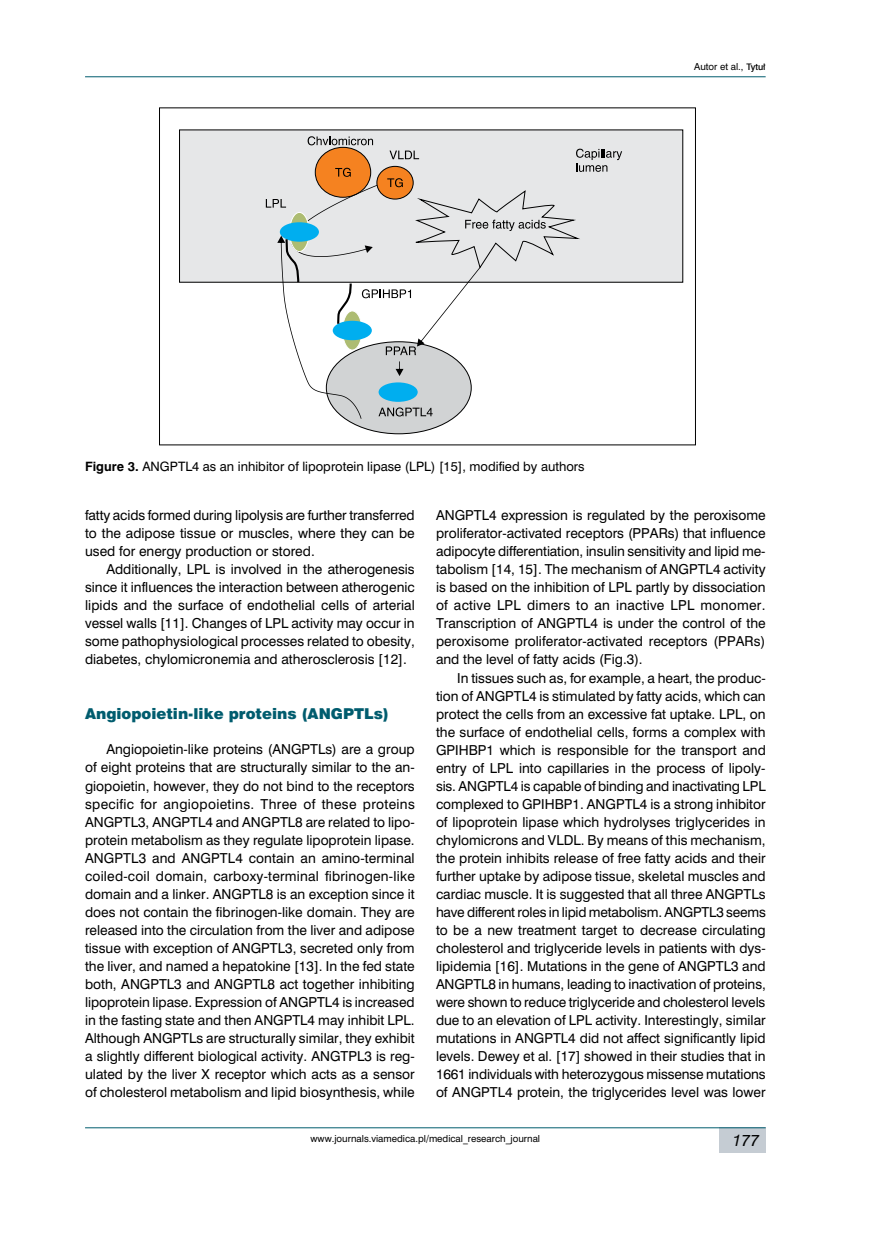
<style>
.page{position:relative;width:872px;height:1234px;background:#fff}
.page>*{position:absolute;margin:0;border:0;box-sizing:border-box;transform-origin:0 0}
.t1{font:15px "Swis 721 Blk EU";color:#005c6e}
.t2{font:italic 15px "Swis 721 PL";color:#000}
.t3{font:12.75px/18px "Swis 721 PL";color:#000;text-align:justify}
.t4{font:12px "Swis 721 PL";color:#000}
.t5{font:9px "Swis 721 PL";color:#000}
.s1{font-family:"Swis 721 Md EU"}
.s2{font-weight:700}
</style>
<div class="page">
<hr style="left:85px;top:76px;width:680px;height:1px;background:#005c6e">
<div style="left:719px;top:1127px;width:46px;height:25px;background:#c5ccd3"></div>
<hr style="left:85px;top:1127px;width:680px;height:1px;background:#005c6e">
<div style="left:326px;top:342px;width:145px;height:91px;background:#d1d3d4;border-radius:50%"></div>
<div style="left:179px;top:130px;width:504px;height:152px;background:#e6e7e8"></div>
<svg style="left:266px;top:136px;width:356px;height:283px"></svg>
<p class="t5" style="left:694px;top:61px;width:73px">Autor et al., <span class="s1">Tytuł</span></p>
<p class="t4" style="left:85px;top:459px;width:501px"><span class="s2">Figure 3.</span> ANGPTL4 as an inhibitor of lipoprotein lipase (LPL) [15], modified by authors</p>
<p class="t3" style="left:85px;top:506px;width:331px">fatty acids formed during lipolysis are further transferred to the adipose tissue or muscles, where they can be used for energy production or stored.</p>
<p class="t3" style="left:85px;top:560px;width:331px;text-indent:21px">Additionally, LPL is involved in the atherogenesis since it influences the interaction between atherogenic lipids and the surface of endothelial cells of arterial vessel walls [11]. Changes of LPL activity may occur in some pathophysiological processes related to obesity, diabetes, chylomicronemia and atherosclerosis [12].</p>
<p class="t1" style="left:85px;top:704px;width:305px">Angiopoietin-like proteins (ANGPTLs)</p>
<p class="t3" style="left:85px;top:740px;width:331px;text-indent:21px">Angiopoietin-like proteins (ANGPTLs) are a group of eight proteins that are structurally similar to the an&shy;giopoietin, however, they do not bind to the receptors specific for angiopoietins. Three of these proteins ANGPTL3, ANGPTL4 and ANGPTL8 are related to lipo&shy;protein metabolism as they regulate lipoprotein lipase.<br>ANGPTL3 and ANGPTL4 contain an amino-terminal coiled-coil domain, carboxy-terminal fibrinogen-like domain and a linker. ANGPTL8 is an exception since it does not contain the fibrinogen-like domain. They are released into the circulation from the liver and adipose tissue with exception of ANGPTL3, secreted only from the liver, and named a hepatokine [13]. In the fed state both, ANGPTL3 and ANGPTL8 act together inhibiting lipoprotein lipase. Expression of ANGPTL4 is increased in the fasting state and then ANGPTL4 may inhibit LPL.<br>Although ANGPTLs are structurally similar, they exhibit a slightly different biological activity. ANGTPL3 is reg&shy;ulated by the liver X receptor which acts as a sensor of cholesterol metabolism and lipid biosynthesis, while</p>
<p class="t3" style="left:436px;top:506px;width:331px">ANGPTL4 expression is regulated by the peroxisome proliferator-activated receptors (PPARs) that influence adipocyte differentiation, insulin sensitivity and lipid me&shy;tabolism [14, 15]. The mechanism of ANGPTL4 activity is based on the inhibition of LPL partly by dissociation of active LPL dimers to an inactive LPL monomer.<br>Transcription of ANGPTL4 is under the control of the peroxisome proliferator-activated receptors (PPARs) and the level of fatty acids (Fig.3).</p>
<p class="t3" style="left:436px;top:668px;width:331px;text-indent:21px">In tissues such as, for example, a heart, the produc&shy;tion of ANGPTL4 is stimulated by fatty acids, which can protect the cells from an excessive fat uptake. LPL, on the surface of endothelial cells, forms a complex with GPIHBP1 which is responsible for the transport and entry of LPL into capillaries in the process of lipoly&shy;sis. ANGPTL4 is capable of binding and inactivating LPL complexed to GPIHBP1. ANGPTL4 is a strong inhibitor of lipoprotein lipase which hydrolyses triglycerides in chylomicrons and VLDL. By means of this mechanism, the protein inhibits release of free fatty acids and their further uptake by adipose tissue, skeletal muscles and cardiac muscle. It is suggested that all three ANGPTLs have different roles in lipid metabolism. ANGPTL3 seems to be a new treatment target to decrease circulating cholesterol and triglyceride levels in patients with dys&shy;lipidemia [16]. Mutations in the gene of ANGPTL3 and ANGPTL8 in humans, leading to inactivation of proteins, were shown to reduce triglyceride and cholesterol levels due to an elevation of LPL activity. Interestingly, similar mutations in ANGPTL4 did not affect significantly lipid levels. Dewey et al. [17] showed in their studies that in 1661 individuals with heterozygous missense mutations of ANGPTL4 protein, the triglycerides level was lower</p>
<p class="t5" style="left:310px;top:1132px;width:231px">www.journals.viamedica.pl/medical_research_journal</p>
<p class="t2" style="left:732px;top:1130px;width:28px">177</p>
</div>
